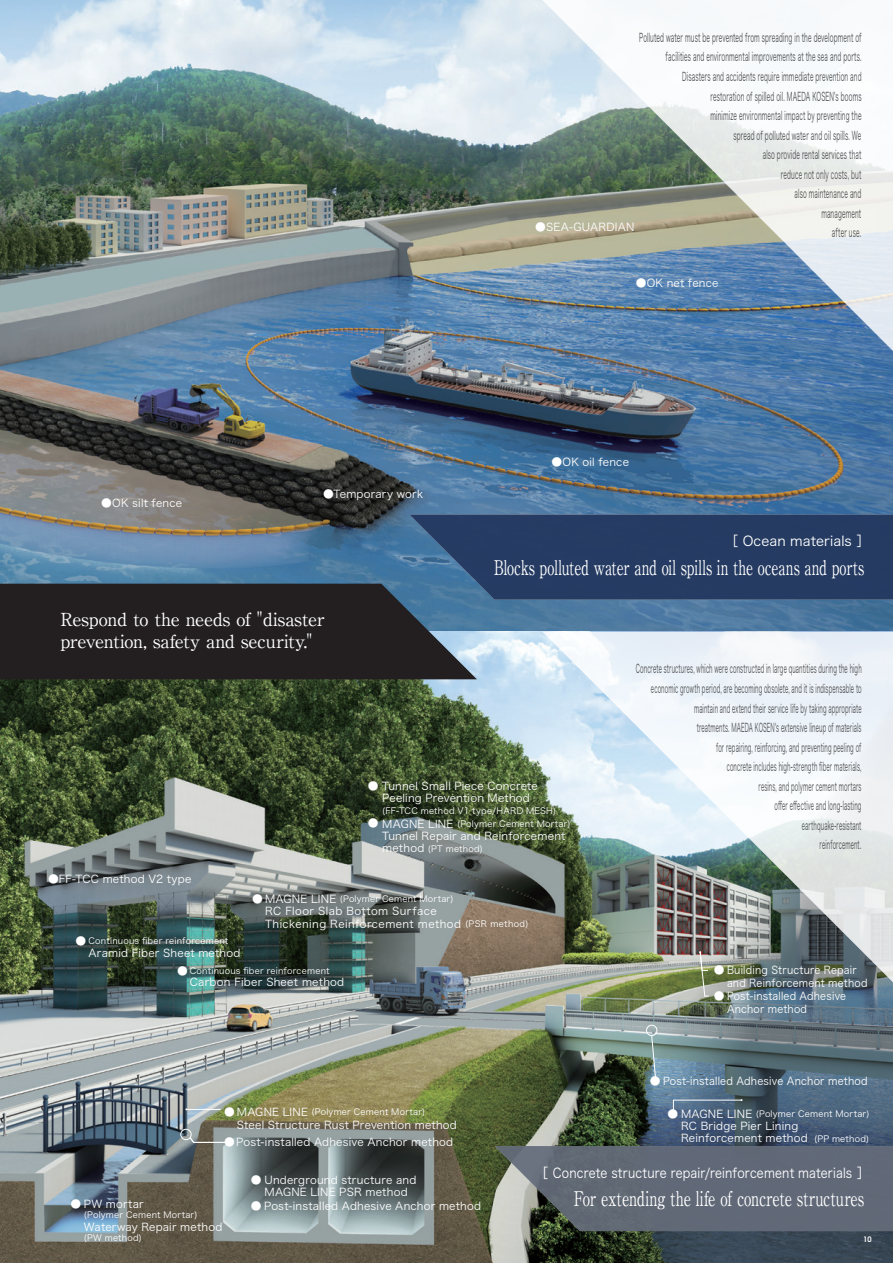
<style>
.page{position:relative;width:893px;height:1263px;background:#fff}
.page>*{position:absolute;margin:0;border:0;box-sizing:border-box;transform-origin:0 0}
.t1{font:700 20.25px "A1 Mincho Std";letter-spacing:-.005em;color:#fff;scale:.69 1}
.t2{font:700 20.25px "A1 Mincho Std";letter-spacing:-.005em;color:#fff;scale:.72 1}
.t3{font:700 18px/21.8px "A1 Mincho Std";letter-spacing:-.02em;color:#fff}
.t4{font:13.5px "Hira Kaku Pro N W3";letter-spacing:.015em;color:#fff}
.t5{font:12px/19.5px "Hira Kaku Pro N W3";letter-spacing:.025em;color:#4b4c4d;text-align:right;scale:.46 1}
.t6{font:12px/19.5px "Hira Kaku Pro N W3";letter-spacing:.025em;color:#4b4c4d;text-align:right;scale:.5 1}
.t7{font:10.8px/12.3px "Hira Kaku Pro N W3";letter-spacing:.02em;color:#fff}
.t8{font:10.8px/12.3px "Hira Kaku Pro N W3";letter-spacing:.04em;color:#fff}
.t9{font:10.8px "Hira Kaku Pro N W3";letter-spacing:.02em;color:#fff;scale:.93 1}
.t10{font:8.7px "Hira Kaku Pro N W3";letter-spacing:.025em;color:#fff}
.t11{font:700 7.5px "Te X Gyre Adventor";color:#fff}
.s1{font-size:10.8px}
.s2{font-size:8.7px}
</style>
<div class="page">
<img style="left:0;top:0;width:893px;height:1263px">
<img style="left:257px;top:631px;width:636px;height:632px">
<img style="left:0;top:631px;width:1px;height:632px">
<svg style="left:0;top:584px;width:477px;height:95px;fill:#231f20"></svg>
<svg style="left:651px;top:1035px;width:5px;height:45px"></svg>
<hr style="left:186px;top:1109px;width:35px;height:1px;background:#fff">
<div style="left:646px;top:1025px;width:11px;height:11px;border:1px solid #fff;border-radius:50%"></div>
<div style="left:181px;top:1129px;width:10px;height:11px;border:1px solid #fff;border-radius:50%"></div>
<svg style="left:190px;top:1137px;width:38px;height:6px"></svg>
<svg style="left:673px;top:1099px;width:69px;height:14px"></svg>
<svg style="left:529px;top:0;width:364px;height:364px"></svg>
<img style="left:542px;top:631px;width:351px;height:364px">
<svg style="left:409px;top:514px;width:484px;height:86px"></svg>
<svg style="left:495px;top:1146px;width:398px;height:85px"></svg>
<p class="t6" style="left:639px;top:27px;width:446px">Polluted water must be prevented from spreading in the development of facilities and environmental improvements at the sea and ports.<br>Disasters and accidents require immediate prevention and<br>restoration of spilled oil. MAEDA KOSEN's booms<br>minimize environmental impact by preventing the<br>spread of polluted water and oil spills. We<br>also provide rental services that<br>reduce not only costs, but<br>also maintenance and<br>management<br>after use.</p>
<p class="t7" style="left:535px;top:220px;width:101px">●SEA-GUARDIAN</p>
<p class="t7" style="left:636px;top:276px;width:84px">●OK net fence</p>
<p class="t7" style="left:101px;top:496px;width:83px">●OK silt fence</p>
<p class="t7" style="left:323px;top:487px;width:102px">●Temporary work</p>
<h2 class="t3" style="left:60px;top:606px;width:266px">Respond to the needs of "disaster prevention, safety and security."</h2>
<p class="t7" style="left:552px;top:454px;width:79px">●OK oil fence</p>
<p class="t4" style="left:725px;top:529px;width:147px">［ Ocean materials ］</p>
<h1 class="t1" style="left:494px;top:551px;width:538px">Blocks polluted water and oil spills in the oceans and ports</h1>
<p class="t7" style="left:368px;top:779px;width:172px;text-align:center">● Tunnel Small Piece Concrete<br>Peeling Prevention Method</p>
<p class="t10" style="left:382px;top:803px;width:175px">(FF-TCC method V1 type/HARD MESH)</p>
<p class="t7" style="left:48px;top:872px;width:145px">●FF-TCC method V2 type</p>
<p class="t7" style="left:368px;top:816px;width:12px">●</p>
<p class="t10" style="left:382px;top:816px;width:190px"><span class="s1">MAGNE LINE</span> (Polymer Cement Mortar)</p>
<p class="t7" style="left:382px;top:829px;width:185px">Tunnel Repair and Reinforcement</p>
<p class="t10" style="left:382px;top:840px;width:102px"><span class="s1">method</span> (PT method)</p>
<p class="t7" style="left:252px;top:892px;width:12px">●</p>
<p class="t10" style="left:265px;top:891px;width:190px"><span class="s1">MAGNE LINE</span> (Polymer Cement Mortar)</p>
<p class="t8" style="left:265px;top:904px;width:265px">RC Floor Slab Bottom Surface<br>Thickening Reinforcement method <span class="s2">(PSR method)</span></p>
<p class="t10" style="left:190px;top:963px;width:141px">Continuous fiber reinforcement</p>
<p class="t7" style="left:190px;top:975px;width:156px">Carbon Fiber Sheet method</p>
<p class="t7" style="left:76px;top:934px;width:12px">●</p>
<p class="t10" style="left:89px;top:933px;width:141px">Continuous fiber reinforcement</p>
<p class="t7" style="left:89px;top:945px;width:153px">Aramid Fiber Sheet method</p>
<p class="t7" style="left:177px;top:964px;width:12px">●</p>
<p class="t7" style="left:224px;top:1105px;width:12px">●</p>
<p class="t10" style="left:237px;top:1104px;width:190px"><span class="s1">MAGNE LINE</span> (Polymer Cement Mortar)</p>
<p class="t7" style="left:237px;top:1117px;width:222px">Steel Structure Rust Prevention method</p>
<p class="t7" style="left:224px;top:1135px;width:231px">●Post-installed Adhesive Anchor method</p>
<p class="t5" style="left:636px;top:658px;width:492px">Concrete structures, which were constructed in large quantities during the high economic growth period, are becoming obsolete, and it is indispensable to maintain and extend their service life by taking appropriate<br>treatments. MAEDA KOSEN's extensive lineup of materials<br>for repairing, reinforcing, and preventing peeling of<br>concrete includes high-strength fiber materials,<br>resins, and polymer cement mortars<br>offer effective and long-lasting<br>earthquake-resistant<br>reinforcement.</p>
<p class="t7" style="left:714px;top:963px;width:145px">● Building Structure Repair</p>
<p class="t9" style="left:727px;top:973px;width:153px">and Reinforcement method</p>
<p class="t7" style="left:727px;top:989px;width:121px;text-indent:-13px">● Post-installed Adhesive<br>Anchor method</p>
<p class="t7" style="left:650px;top:1074px;width:219px">● Post-installed Adhesive Anchor method</p>
<p class="t7" style="left:667px;top:1107px;width:12px">●</p>
<p class="t10" style="left:681px;top:1106px;width:190px"><span class="s1">MAGNE LINE</span> (Polymer Cement Mortar)</p>
<p class="t7" style="left:681px;top:1119px;width:190px">RC Bridge Pier Lining<br>Reinforcement method <span class="s2">(PP method)</span></p>
<p class="t7" style="left:71px;top:1197px;width:75px">● PW mortar</p>
<p class="t10" style="left:84px;top:1207px;width:115px">(Polymer Cement Mortar)</p>
<p class="t7" style="left:84px;top:1220px;width:140px">Waterway Repair method</p>
<p class="t10" style="left:84px;top:1230px;width:60px">(PW method)</p>
<p class="t7" style="left:251px;top:1173px;width:167px">● Underground structure and</p>
<p class="t7" style="left:264px;top:1185px;width:145px">MAGNE LINE PSR method</p>
<p class="t7" style="left:251px;top:1199px;width:232px">● Post-installed Adhesive Anchor method</p>
<p class="t4" style="left:535px;top:1160px;width:337px">［ Concrete structure repair/reinforcement materials ］</p>
<h1 class="t2" style="left:574px;top:1182px;width:405px">For extending the life of concrete structures</h1>
<p class="t11" style="left:863px;top:1232px;width:10px">10</p>
</div>
